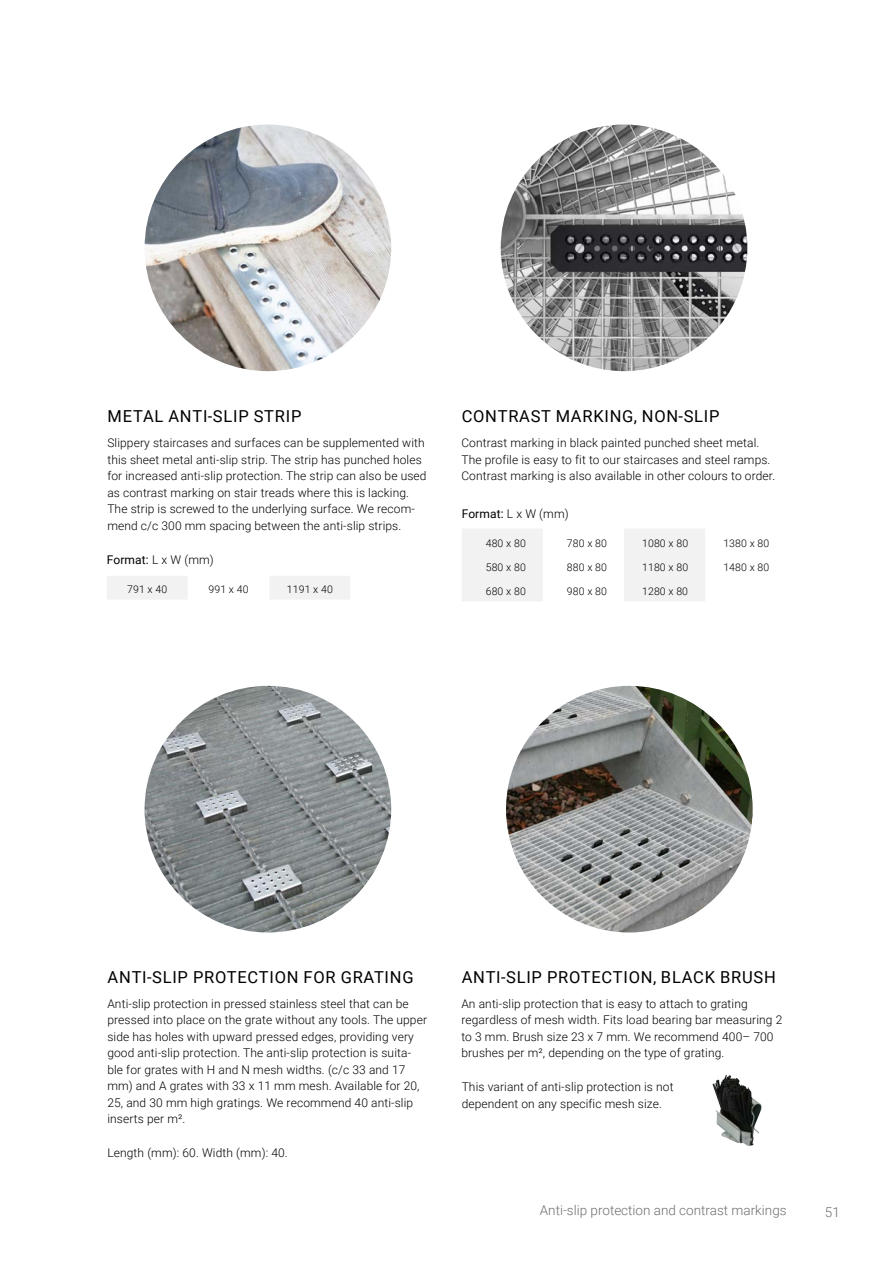
<style>
.page{position:relative;width:893px;height:1263px;background:#fff}
.page>*{position:absolute;margin:0;border:0;box-sizing:border-box;transform-origin:0 0}
.t1{font:16.5px "Roboto";letter-spacing:.045em;color:#000}
.t2{font:300 13.5px "Roboto";color:#706f6f}
.t3{font:300 12px/16.5px "Roboto";letter-spacing:.01em;color:#000}
.t4{font:12px "Roboto";letter-spacing:.01em;color:#000}
.t5{font:300 10.5px "Roboto";letter-spacing:.01em;color:#000}
.s1{font-weight:300}
</style>
<div class="page">
<svg style="left:107px;top:576px;width:243px;height:23px"></svg>
<svg style="left:462px;top:529px;width:243px;height:72px"></svg>
<img style="left:145px;top:124px;width:246px;height:247px;border-radius:123px">
<img style="left:145px;top:686px;width:246px;height:246px;border-radius:123px">
<img style="left:506px;top:686px;width:247px;height:246px;border-radius:123px">
<img style="left:501px;top:124px;width:246px;height:247px;border-radius:123px">
<img style="left:712px;top:1075px;width:50px;height:71px">
<h1 class="t1" style="left:108px;top:405px;width:195px">METAL ANTI-SLIP STRIP</h1>
<p class="t3" style="left:107px;top:434px;width:321px">Slippery staircases and surfaces can be supplemented with this sheet metal anti-slip strip. The strip has punched holes for increased anti-slip protection. The strip can also be used as contrast marking on stair treads where this is lacking.<br>The strip is screwed to the underlying surface. We recom&shy;mend c/c 300 mm spacing between the anti-slip strips.</p>
<p class="t4" style="left:107px;top:552px;width:108px">Format: <span class="s1">L x W (mm)</span></p>
<p class="t5" style="left:127px;top:582px;width:42px">791 x 40</p>
<p class="t5" style="left:209px;top:582px;width:42px">991 x 40</p>
<p class="t5" style="left:287px;top:582px;width:47px">1191 x 40</p>
<h1 class="t1" style="left:462px;top:405px;width:259px">CONTRAST MARKING, NON-SLIP</h1>
<p class="t3" style="left:461px;top:434px;width:315px">Contrast marking in black painted punched sheet metal.<br>The profile is easy to fit to our staircases and steel ramps.<br>Contrast marking is also available in other colours to order.</p>
<p class="t4" style="left:462px;top:505px;width:108px">Format: <span class="s1">L x W (mm)</span></p>
<p class="t5" style="left:486px;top:536px;width:42px">480 x 80</p>
<p class="t5" style="left:567px;top:536px;width:42px">780 x 80</p>
<p class="t5" style="left:642px;top:536px;width:47px">1080 x 80</p>
<p class="t5" style="left:723px;top:536px;width:47px">1380 x 80</p>
<p class="t5" style="left:486px;top:560px;width:42px">580 x 80</p>
<p class="t5" style="left:567px;top:560px;width:42px">880 x 80</p>
<p class="t5" style="left:642px;top:560px;width:47px">1180 x 80</p>
<p class="t5" style="left:723px;top:560px;width:47px">1480 x 80</p>
<p class="t5" style="left:486px;top:584px;width:42px">680 x 80</p>
<p class="t5" style="left:567px;top:584px;width:42px">980 x 80</p>
<p class="t5" style="left:642px;top:584px;width:47px">1280 x 80</p>
<h1 class="t1" style="left:108px;top:965px;width:307px">ANTI-SLIP PROTECTION FOR GRATING</h1>
<p class="t3" style="left:107px;top:995px;width:321px">Anti-slip protection in pressed stainless steel that can be pressed into place on the grate without any tools. The upper side has holes with upward pressed edges, providing very good anti-slip protection. The anti-slip protection is suita&shy;ble for grates with H and N mesh widths. (c/c 33 and 17 mm) and A grates with 33 x 11 mm mesh. Available for 20, 25, and 30 mm high gratings. We recommend 40 anti-slip inserts per m².</p>
<p class="t3" style="left:107px;top:1144px;width:182px">Length (mm): 60. Width (mm): 40.</p>
<h1 class="t1" style="left:462px;top:965px;width:316px">ANTI-SLIP PROTECTION, BLACK BRUSH</h1>
<p class="t3" style="left:461px;top:995px;width:322px">An anti-slip protection that is easy to attach to grating regardless of mesh width. Fits load bearing bar measuring 2 to 3 mm. Brush size 23 x 7 mm. We recommend 400– 700 brushes per m², depending on the type of grating.</p>
<p class="t3" style="left:462px;top:1078px;width:213px">This variant of anti-slip protection is not dependent on any specific mesh size.</p>
<p class="t2" style="left:540px;top:1201px;width:248px">Anti-slip protection and contrast markings</p>
<p class="t2" style="left:825px;top:1203px;width:17px">51</p>
</div>
